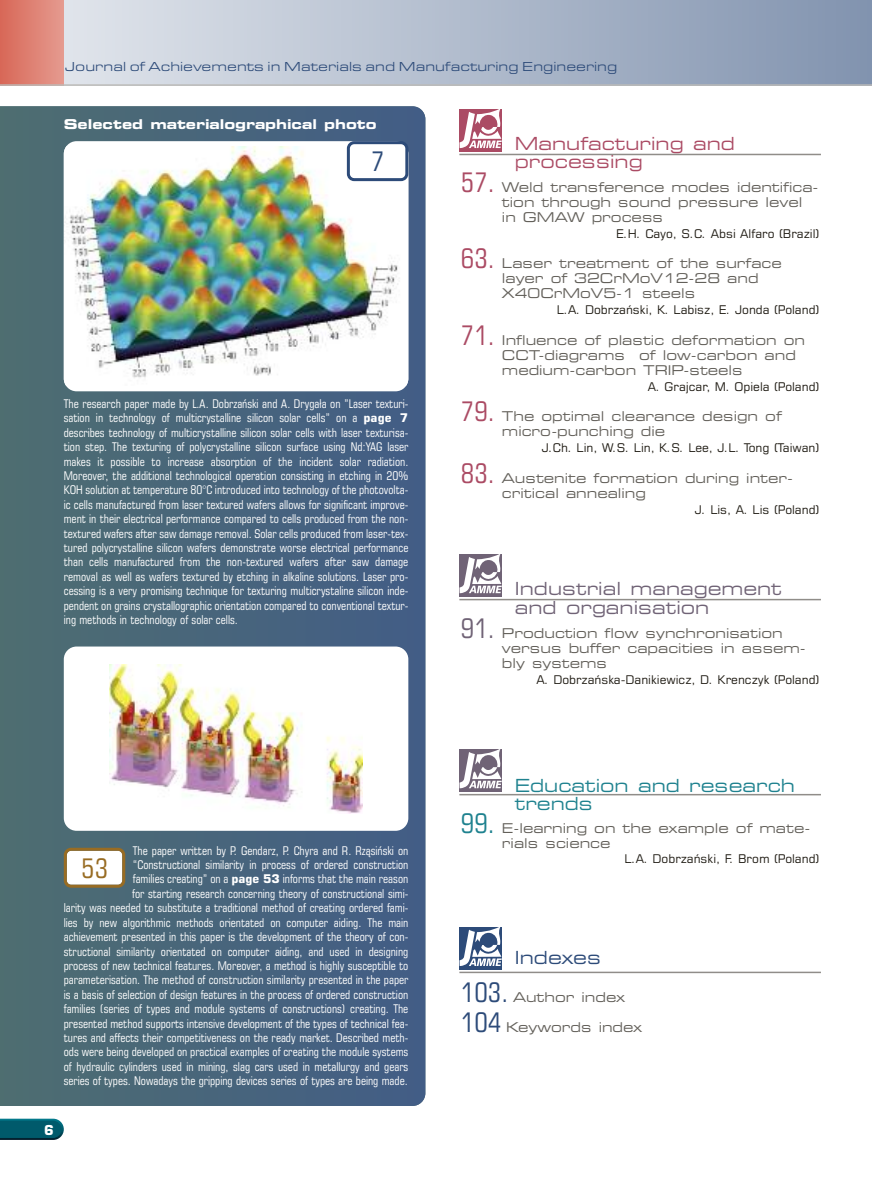
<style>
.page{position:relative;width:872px;height:1191px;background:#fff}
.page>*{position:absolute;margin:0;border:0;box-sizing:border-box;transform-origin:0 0}
.t1{font:condensed 27px "Square 721 PL";color:#986c23}
.t2{font:condensed 27px "Square 721 PL";color:#2d4b79}
.t3{font:expanded 18px/18.8px "Square 721 PL";color:#706376}
.t4{font:expanded 18px/18px "Square 721 PL";color:#ab4b64}
.t5{font:expanded 18px/18px "Square 721 PL";color:#1f828f}
.t6{font:expanded 18px "Square 721 PL";color:#2d4b79}
.t7{font:15px "Eurostile TCE Blac";color:#fff}
.t8{font:expanded 13.5px/15px "Square 721 PL";color:#63605a}
.t9{font:13.5px "Eurostile TCE Regu Exte";color:#2d4b79}
.t10{font:700 expanded 13.5px "Square 721 PL";color:#fff}
.t11{font:condensed 12px/14.4px "Square 721 PL";color:#fff;text-align:right}
.t12{font:12px "Square 721 PL";color:#201c14}
.s1{font-weight:700;font-stretch:normal}
.s2{font-stretch:condensed;font-size:27px;color:#ab4b64}
.s3{font-stretch:condensed;font-size:27px;color:#706376}
.s4{font-stretch:condensed;font-size:27px;color:#1f828f}
.s5{font-stretch:condensed;font-size:27px;color:#2d4b79}
</style>
<div class="page">
<div style="left:0;top:0;width:872px;height:85px;background:linear-gradient(to right,#e8ebf0,#8193af)"></div>
<div style="left:0;top:0;width:64px;height:85px;background:linear-gradient(to right,#d86757,#e59a8f)"></div>
<img style="left:0;top:1118px;width:64px;height:22px">
<svg style="left:0;top:1120px;width:62px;height:18px"></svg>
<svg style="left:0;top:106px;width:425px;height:1000px;background:#48667b"></svg>
<hr style="left:0;top:84px;width:872px;height:2px;background:#bcbbb8">
<div style="left:459px;top:109px;width:43px;height:43px;background:#ab4b64"></div>
<svg style="left:459px;top:109px;width:43px;height:39px"></svg>
<hr style="left:459px;top:154px;width:362px;height:1px;background:#908d89">
<div style="left:459px;top:927px;width:43px;height:42px;background:#2d4b79"></div>
<svg style="left:459px;top:927px;width:43px;height:39px"></svg>
<hr style="left:459px;top:971px;width:362px;height:2px;background:#908d89">
<div style="left:459px;top:554px;width:43px;height:43px;background:linear-gradient(to right,#706376,#706376)"></div>
<svg style="left:459px;top:554px;width:43px;height:39px"></svg>
<hr style="left:459px;top:599px;width:362px;height:1px;background:#908d89">
<div style="left:459px;top:749px;width:43px;height:43px;background:linear-gradient(to right,#706376,#706376)"></div>
<svg style="left:459px;top:749px;width:43px;height:39px"></svg>
<hr style="left:459px;top:794px;width:362px;height:1px;background:#908d89">
<div style="left:64px;top:646px;width:344px;height:184px;background:#fff;border-radius:13px"></div>
<img style="left:110px;top:664px;width:252px;height:149px">
<svg style="left:64px;top:847px;width:61px;height:40px"></svg>
<div style="left:64px;top:141px;width:344px;height:250px;background:#fff;border-radius:13px"></div>
<img style="left:64px;top:147px;width:344px;height:239px">
<svg style="left:347px;top:141px;width:61px;height:40px"></svg>
<p class="t9" style="left:65px;top:58px;width:553px">Journal of Achievements in Materials and Manufacturing Engineering</p>
<p class="t10" style="left:64px;top:119px;width:314px">Selected materialographical photo</p>
<h1 class="t2" style="left:371px;top:151px;width:15px">7</h1>
<p class="t11" style="left:64px;top:397px;width:346px;text-align:justify">The research paper made by L.A. Dobrzaƒski and A. Drygała on ”Laser texturi&shy;sation in technology of multicrystalline silicon solar cells” on a <span class="s1">page 7 </span>describes technology of multicrystalline silicon solar cells with laser texturisa&shy;tion step. The texturing of polycrystalline silicon surface using Nd:YAG laser makes it possible to increase absorption of the incident solar radiation.<br>Moreover, the additional technological operation consisting in etching in 20% KOH solution at temperature 80°C introduced into technology of the photovolta&shy;ic cells manufactured from laser textured wafers allows for significant improve&shy;ment in their electrical performance compared to cells produced from the non&shy;textured wafers after saw damage removal. Solar cells produced from laser-tex&shy;tured polycrystalline silicon wafers demonstrate worse electrical performance than cells manufactured from the non-textured wafers after saw damage removal as well as wafers textured by etching in alkaline solutions. Laser pro&shy;cessing is a very promising technique for texturing multicrystaline silicon inde&shy;pendent on grains crystallographic orientation compared to conventional textur&shy;ing methods in technology of solar cells.</p>
<h2 class="t4" style="left:515px;top:136px;width:221px">Manufacturing and processing</h2>
<p class="t8" style="left:502px;top:181px;width:318px;text-indent:-41px"><span class="s2">57.</span> Weld transference modes identifica&shy;tion through sound pressure level in GMAW process</p>
<p class="t12" style="left:616px;top:229px;width:205px">E.H. Cayo, S.C. Absi Alfaro (Brazil)</p>
<p class="t8" style="left:502px;top:257px;width:281px;text-indent:-41px"><span class="s2">63.</span> Laser treatment of the surface layer of 32CrMoV12-28 and<br>X40CrMoV5-1 steels</p>
<p class="t12" style="left:557px;top:305px;width:264px">L.A. Dobrzaƒski, K. Labisz, E. Jonda (Poland)</p>
<p class="t8" style="left:502px;top:334px;width:305px;text-indent:-41px"><span class="s2">71.</span> Influence of plastic deformation on<br>CCT-diagrams of low-carbon and medium-carbon TRIP-steels</p>
<p class="t12" style="left:648px;top:382px;width:173px">A. Grajcar, M. Opiela (Poland)</p>
<p class="t8" style="left:502px;top:410px;width:281px;text-indent:-41px"><span class="s2">79.</span> The optimal clearance design of micro-punching die</p>
<p class="t12" style="left:542px;top:443px;width:279px">J.Ch. Lin, W.S. Lin, K.S. Lee, J.L. Tong (Taiwan)</p>
<p class="t8" style="left:502px;top:472px;width:292px;text-indent:-41px"><span class="s2">83.</span> Austenite formation during inter&shy;critical annealing</p>
<p class="t12" style="left:694px;top:505px;width:126px">J. Lis, A. Lis (Poland)</p>
<h2 class="t3" style="left:515px;top:581px;width:268px">Industrial management and organisation</h2>
<p class="t8" style="left:502px;top:626px;width:305px;text-indent:-41px"><span class="s3">91.</span> Production flow synchronisation versus buffer capacities in assem&shy;bly systems</p>
<p class="t12" style="left:536px;top:675px;width:284px">A. Dobrzaƒska-Danikiewicz, D. Krenczyk (Poland)</p>
<p class="t11" style="left:64px;top:844px;width:346px">The paper written by P. Gendarz, P. Chyra and R. Rzàsiƒski on “Constructional similarity in process of ordered construction<br>families creating” on a <span class="s1">page 53</span> informs that the main reason<br>for starting research concerning theory of constructional simi-<br>larity was needed to substitute a traditional method of creating ordered fami&shy;lies by new algorithmic methods orientated on computer aiding. The main achievement presented in this paper is the development of the theory of con&shy;structional similarity orientated on computer aiding, and used in designing process of new technical features. Moreover, a method is highly susceptible to parameterisation. The method of construction similarity presented in the paper is a basis of selection of design features in the process of ordered construction families (series of types and module systems of constructions) creating. The presented method supports intensive development of the types of technical fea&shy;tures and affects their competitiveness on the ready market. Described meth&shy;ods were being developed on practical examples of creating the module systems of hydraulic cylinders used in mining, slag cars used in metallurgy and gears series of types. Nowadays the gripping devices series of types are being made.</p>
<h1 class="t1" style="left:81px;top:858px;width:28px">53</h1>
<p class="t7" style="left:44px;top:1120px;width:11px">6</p>
<h2 class="t5" style="left:515px;top:777px;width:281px">Education and research trends</h2>
<p class="t8" style="left:502px;top:822px;width:310px;text-indent:-41px"><span class="s4">99.</span> E-learning on the example of mate&shy;rials science</p>
<p class="t12" style="left:624px;top:854px;width:196px">L.A. Dobrzaƒski, F. Brom (Poland)</p>
<h2 class="t6" style="left:515px;top:950px;width:88px">Indexes</h2>
<p class="t8" style="left:461px;top:991px;width:166px"><span class="s5">103.</span> Author index</p>
<p class="t8" style="left:461px;top:1021px;width:183px"><span class="s5">104</span> Keywords index</p>
</div>
